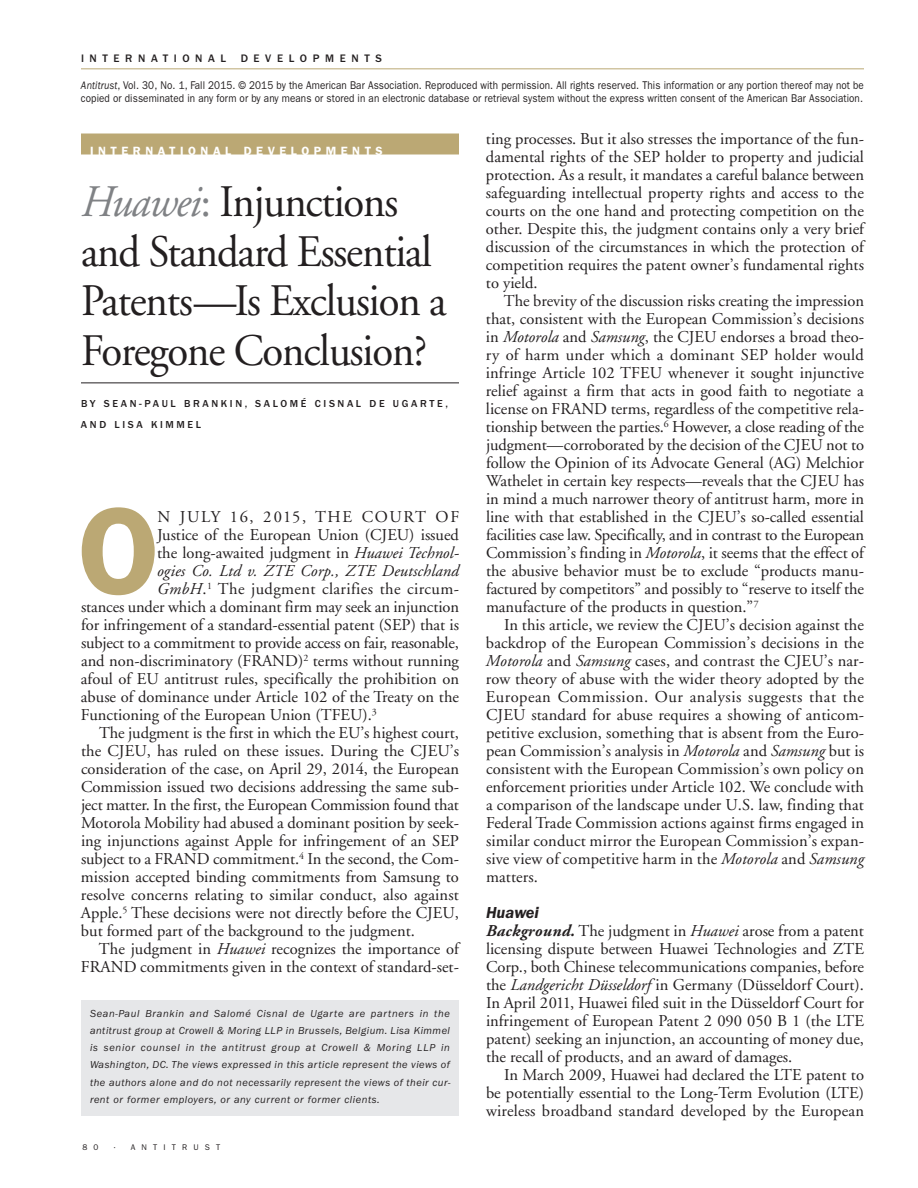
<style>
.page{position:relative;width:918px;height:1188px;background:#fff}
.page>*{position:absolute;margin:0;border:0;box-sizing:border-box;transform-origin:0 0}
.t1{font:600 124.5px "Franklin Gothic";color:#bba874}
.t2{font:45px/49.5px "Adobe Garamond";letter-spacing:-.025em;color:#231f20;scale:.95 1}
.t3{font:16.5px/18px "Adobe Garamond";color:#231f20;text-align:justify}
.t4{font:italic 16.5px "Adobe Garamond";letter-spacing:.005em;color:#231f20}
.t5{font:16.5px "Adobe Garamond";letter-spacing:.025em;color:#231f20}
.t6{font:16.5px "Adobe Garamond";letter-spacing:.1em;color:#231f20}
.t7{font:italic 600 16.5px "Franklin Gothic";color:#231f20}
.t8{font:600 12px "Franklin Gothic";letter-spacing:.375em;color:#fff}
.t9{font:11.25px/13.5px "Franklin Gothic";letter-spacing:.01em;color:#231f20;scale:.88 1}
.t10{font:500 11.25px "Franklin Gothic";letter-spacing:.5em;color:#231f20}
.t11{font:italic 10.5px/17.2px "Franklin Gothic";letter-spacing:.05em;color:#231f20;text-align:justify}
.t12{font:500 10.5px/21px "Franklin Gothic";letter-spacing:.25em;color:#231f20}
.t13{font:8.25px "Franklin Gothic";letter-spacing:.75em;color:#231f20}
.s1{font-style:italic}
.s2{font-style:italic;color:#808285}
.s3{color:#808285}
.s4{font-weight:700;font-style:italic}
</style>
<div class="page">
<hr style="left:81px;top:68px;width:783px;height:1px;background:#bba874">
<div style="left:81px;top:134px;width:378px;height:20px;background:#bba874"></div>
<hr style="left:81px;top:382px;width:378px;height:1px;background:#231f20">
<div style="left:81px;top:1000px;width:378px;height:116px;background:#e6e7e9"></div>
<p class="t10" style="left:81px;top:54px;width:147px">INTERNATIONAL</p>
<p class="t10" style="left:241px;top:54px;width:143px">DEVELOPMENTS</p>
<p class="t9" style="left:81px;top:79px;width:891px"><span class="s1">Antitrust</span>, Vol. 30, No. 1, Fall 2015. © 2015 by the American Bar Association. Reproduced with permission. All rights reserved. This information or any portion thereof may not be copied or disseminated in any form or by any means or stored in an electronic database or retrieval system without the express written consent of the American Bar Association.</p>
<p class="t8" style="left:90px;top:146px;width:294px">INTERNATIONAL DEVELOPMENTS</p>
<h2 class="t2" style="left:81px;top:181px;width:386px"><span class="s2">Huawei</span><span class="s3">:</span> Injunctions and Standard Essential<br>Patents—Is Exclusion a<br>Foregone Conclusion?</h2>
<p class="t12" style="left:81px;top:393px;width:369px">BY SEAN-PAUL BRANKIN, SALOMÉ CISNAL DE UGARTE,<br>AND LISA KIMMEL</p>
<h1 class="t1" style="left:78px;top:509px;width:84px">O</h1>
<p class="t6" style="left:157px;top:510px;width:303px">N JULY 16, 2015, THE COURT OF</p>
<p class="t3" style="left:157px;top:527px;width:303px">Justice of the European Union (CJEU) issued</p>
<p class="t3" style="left:157px;top:545px;width:302px">the long-awaited judgment in <span class="s1">Huawei Technol-</span></p>
<p class="t4" style="left:157px;top:564px;width:303px">ogies Co. Ltd v. ZTE Corp., ZTE Deutschland</p>
<p class="t5" style="left:157px;top:582px;width:303px"><span class="s1">GmbH</span>.<sup>1</sup> The judgment clarifies the circum-</p>
<p class="t3" style="left:81px;top:599px;width:380px">stances under which a dominant firm may seek an injunction</p>
<p class="t3" style="left:81px;top:617px;width:380px">for infringement of a standard-essential patent (SEP) that is</p>
<p class="t3" style="left:81px;top:635px;width:379px">subject to a commitment to provide access on fair, reasonable,</p>
<p class="t3" style="left:81px;top:653px;width:380px">and non-discriminatory (FRAND)<sup>2</sup> terms without running</p>
<p class="t3" style="left:81px;top:671px;width:380px">afoul of EU antitrust rules, specifically the prohibition on</p>
<p class="t3" style="left:81px;top:689px;width:380px">abuse of dominance under Article 102 of the Treaty on the</p>
<p class="t3" style="left:81px;top:707px;width:297px">Functioning of the European Union (TFEU).<sup>3</sup></p>
<p class="t3" style="left:99px;top:725px;width:361px">The judgment is the first in which the EU’s highest court,</p>
<p class="t3" style="left:81px;top:743px;width:380px">the CJEU, has ruled on these issues. During the CJEU’s</p>
<p class="t3" style="left:81px;top:761px;width:380px">consideration of the case, on April 29, 2014, the European</p>
<p class="t3" style="left:81px;top:779px;width:380px">Commission issued two decisions addressing the same sub-</p>
<p class="t3" style="left:81px;top:797px;width:380px">ject matter. In the first, the European Commission found that</p>
<p class="t3" style="left:81px;top:815px;width:380px">Motorola Mobility had abused a dominant position by seek-</p>
<p class="t3" style="left:81px;top:833px;width:380px">ing injunctions against Apple for infringement of an SEP</p>
<p class="t3" style="left:81px;top:851px;width:379px">subject to a FRAND commitment.<sup>4</sup> In the second, the Com-</p>
<p class="t3" style="left:81px;top:869px;width:380px">mission accepted binding commitments from Samsung to</p>
<p class="t3" style="left:81px;top:887px;width:379px">resolve concerns relating to similar conduct, also against</p>
<p class="t3" style="left:81px;top:905px;width:380px">Apple.<sup>5</sup> These decisions were not directly before the CJEU,</p>
<p class="t3" style="left:81px;top:923px;width:335px">but formed part of the background to the judgment.</p>
<p class="t3" style="left:99px;top:941px;width:362px">The judgment in <span class="s1">Huawei</span> recognizes the importance of</p>
<p class="t3" style="left:81px;top:959px;width:379px">FRAND commitments given in the context of standard-set-</p>
<p class="t11" style="left:90px;top:1005px;width:362px">Sean-Paul Brankin and Salomé Cisnal de Ugarte are partners in the antitrust group at Crowell &amp; Moring LLP in Brussels, Belgium. Lisa Kimmel is senior counsel in the antitrust group at Crowell &amp; Moring LLP in Washington, DC. The views expressed in this article represent the views of the authors alone and do not necessarily represent the views of their cur&shy;rent or former employers, or any current or former clients.</p>
<p class="t13" style="left:82px;top:1145px;width:18px">8 0</p>
<p class="t13" style="left:113px;top:1145px;width:108px">· ANTITRUST</p>
<p class="t3" style="left:486px;top:131px;width:380px">ting processes. But it also stresses the importance of the fun&shy;damental rights of the SEP holder to property and judicial protection. As a result, it mandates a careful balance between safeguarding intellectual property rights and access to the courts on the one hand and protecting competition on the other. Despite this, the judgment contains only a very brief discussion of the circumstances in which the protection of competition requires the patent owner’s fundamental rights to yield.</p>
<p class="t3" style="left:486px;top:293px;width:380px;text-indent:18px">The brevity of the discussion risks creating the impression that, consistent with the European Commission’s decisions in <span class="s1">Motorola</span> and <span class="s1">Samsung</span>, the CJEU endorses a broad theo&shy;ry of harm under which a dominant SEP holder would infringe Article 102 TFEU whenever it sought injunctive relief against a firm that acts in good faith to negotiate a license on FRAND terms, regardless of the competitive rela&shy;tionship between the parties.<sup>6</sup> However, a close reading of the judgment—corroborated by the decision of the CJEU not to follow the Opinion of its Advocate General (AG) Melchior Wathelet in certain key respects—reveals that the CJEU has in mind a much narrower theory of antitrust harm, more in line with that established in the CJEU’s so-called essential facilities case law. Specifically, and in contrast to the European Commission’s finding in <span class="s1">Motorola</span>, it seems that the effect of the abusive behavior must be to exclude “products manu&shy;factured by competitors” and possibly to “reserve to itself the manufacture of the products in question.”<sup>7</sup></p>
<p class="t3" style="left:486px;top:617px;width:380px;text-indent:18px">In this article, we review the CJEU’s decision against the backdrop of the European Commission’s decisions in the <span class="s1">Motorola</span> and <span class="s1">Samsung</span> cases, and contrast the CJEU’s nar&shy;row theory of abuse with the wider theory adopted by the European Commission. Our analysis suggests that the CJEU standard for abuse requires a showing of anticom&shy;petitive exclusion, something that is absent from the Euro&shy;pean Commission’s analysis in <span class="s1">Motorola</span> and <span class="s1">Samsung</span> but is consistent with the European Commission’s own policy on enforcement priorities under Article 102. We conclude with a comparison of the landscape under U.S. law, finding that Federal Trade Commission actions against firms engaged in similar conduct mirror the European Commission’s expan&shy;sive view of competitive harm in the <span class="s1">Motorola</span> and <span class="s1">Samsung </span>matters.</p>
<p class="t7" style="left:486px;top:907px;width:54px">Huawei</p>
<p class="t3" style="left:486px;top:923px;width:380px"><span class="s4">Background.</span> The judgment in <span class="s1">Huawei</span> arose from a patent licensing dispute between Huawei Technologies and ZTE Corp., both Chinese telecommunications companies, before the <span class="s1">Landgericht Düsseldorf</span> in Germany (Düsseldorf Court).<br>In April 2011, Huawei filed suit in the Düsseldorf Court for infringement of European Patent 2 090 050 B 1 (the LTE patent) seeking an injunction, an accounting of money due, the recall of products, and an award of damages.</p>
<p class="t3" style="left:486px;top:1067px;width:380px;text-indent:18px">In March 2009, Huawei had declared the LTE patent to be potentially essential to the Long-Term Evolution (LTE) wireless broadband standard developed by the European</p>
</div>
